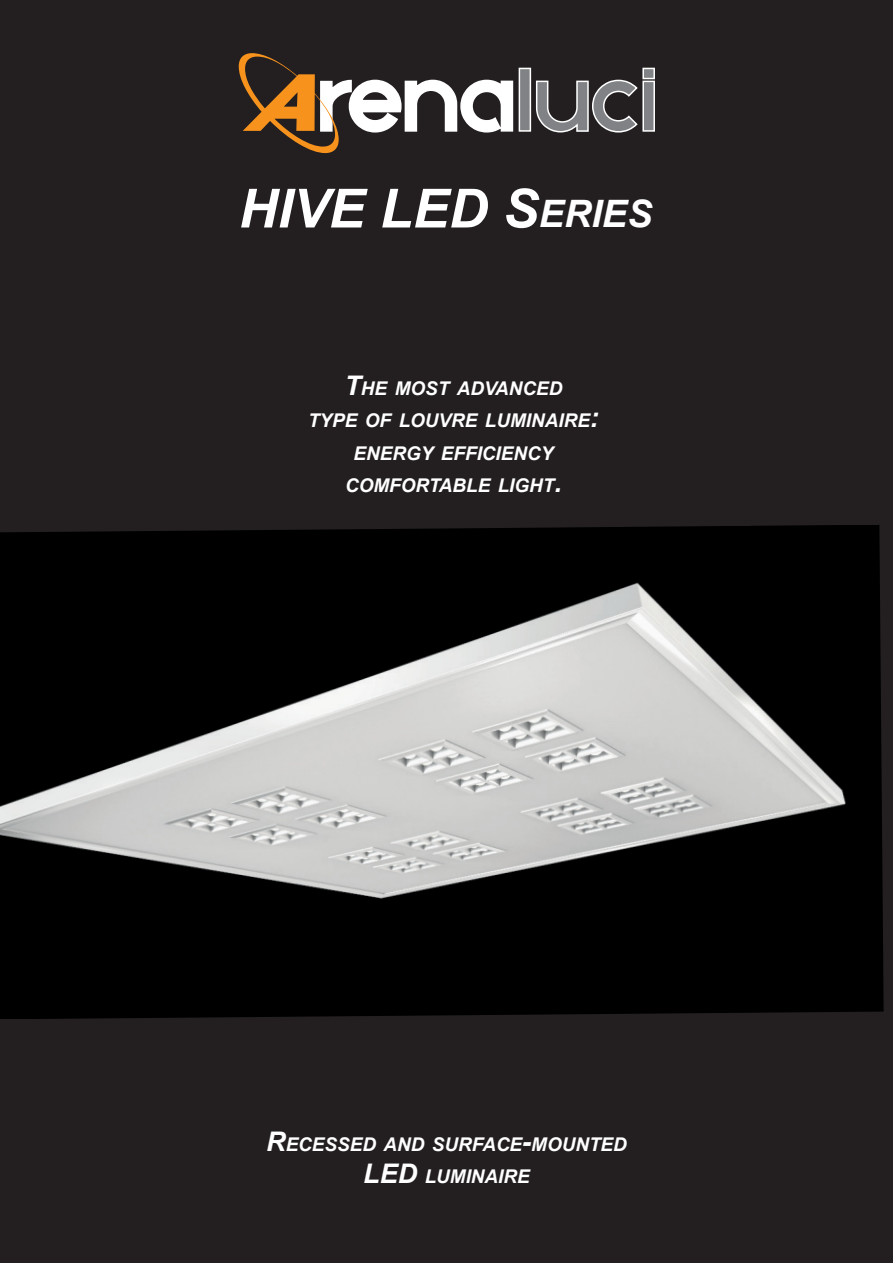
<style>
.page{position:relative;width:893px;height:1263px;background:#231f20}
.page>*{position:absolute;margin:0;border:0;box-sizing:border-box;transform-origin:0 0}
.t1{font:italic 700 54px "Arial";color:#fff}
.t2{font:italic 700 27px "Arial";color:#fff}
.t3{font:italic 700 18.9px/32.4px "Arial";color:#fff;text-align:center}
.s1{font-style:inherit}
.s2{font-size:37.8px}
.s3{font-size:27px}
</style>
<div class="page">
<img style="left:0;top:525px;width:884px;height:494px">
<svg style="left:239px;top:53px;width:416px;height:100px"></svg>
<h1 class="t1" style="left:239px;top:172px;width:413px">HIVE LED <span class="s1">S</span><span class="s2">ERIES</span></h1>
<p class="t3" style="left:308px;top:373px;width:292px"><span class="s3">T</span>HE MOST ADVANCED<br>TYPE OF LOUVRE LUMINAIRE<span class="s3">:<br></span>ENERGY EFFICIENCY<br>COMFORTABLE LIGHT<span class="s3">.</span></p>
<p class="t3" style="left:266px;top:1128px;width:362px"><span class="s3">R</span>ECESSED AND SURFACE<span class="s3">-</span>MOUNTED</p>
<h2 class="t2" style="left:363px;top:1156px;width:19px">LED</h2>
<p class="t3" style="left:425px;top:1161px;width:106px">LUMINAIRE</p>
</div>
